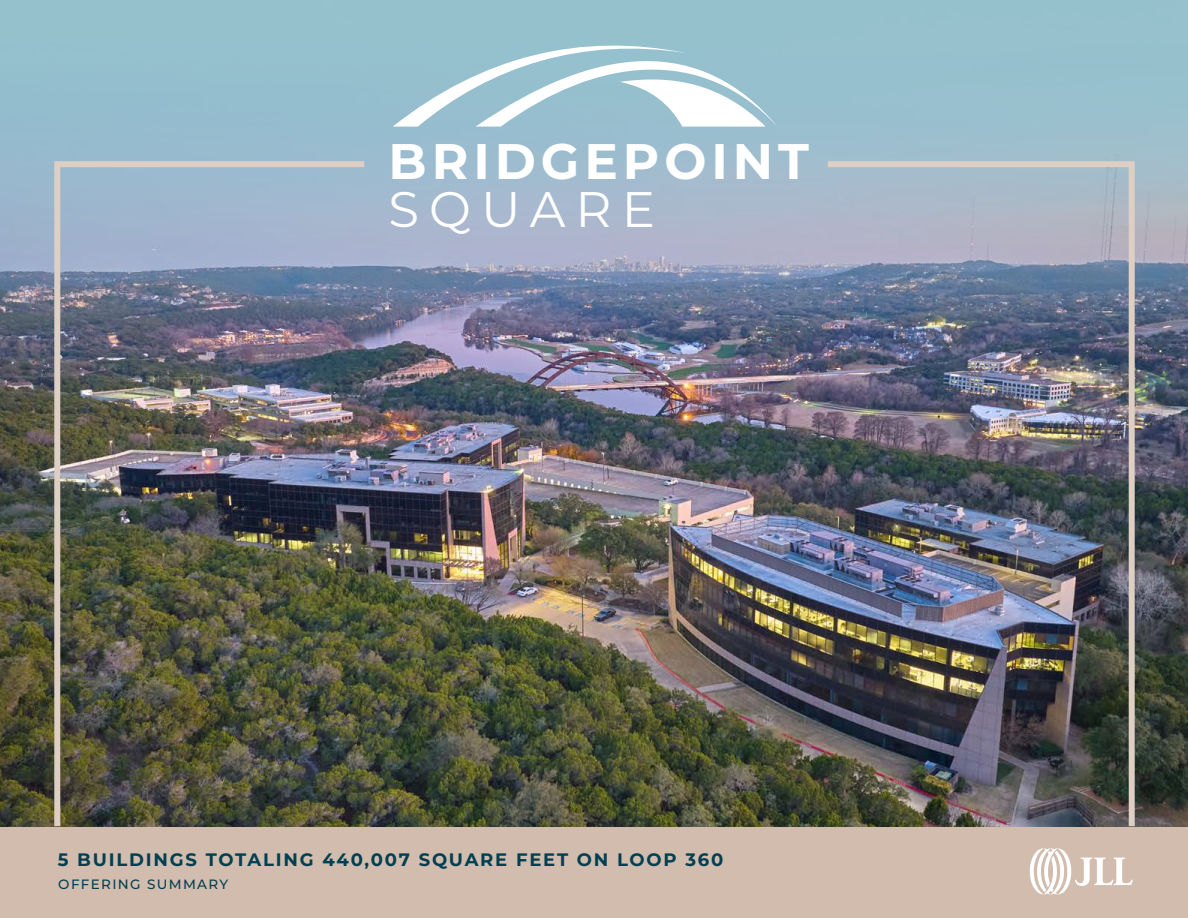
<style>
.page{position:relative;width:1188px;height:918px;background:#fff}
.page>*{position:absolute;margin:0;border:0;box-sizing:border-box;transform-origin:0 0}
.t1{font:700 49.95px "Montserrat";letter-spacing:.1em;color:#fff}
.t2{font:49.95px "Montserrat";letter-spacing:.2em;color:#fff}
.t3{font:700 18px "Montserrat";letter-spacing:.1em;color:#003f52}
.t4{font:500 13.5px "Montserrat";letter-spacing:.1em;color:#003f52}
</style>
<div class="page">
<div style="left:0;top:826px;width:1188px;height:92px;background:#d1bcad"></div>
<img style="left:0;top:336px;width:1188px;height:490px">
<svg style="left:0;top:0;width:1188px;height:336px;background:#94b2c5"></svg>
<svg style="left:393px;top:32px;width:385px;height:95px"></svg>
<img style="left:51px;top:158px;width:319px;height:669px">
<img style="left:822px;top:158px;width:316px;height:669px">
<svg style="left:1030px;top:848px;width:103px;height:46px"></svg>
<h1 class="t1" style="left:388px;top:125px;width:422px">BRIDGEPOINT</h1>
<h1 class="t2" style="left:388px;top:174px;width:268px">SQUARE</h1>
<p class="t3" style="left:58px;top:847px;width:667px">5 BUILDINGS TOTALING 440,007 SQUARE FEET ON LOOP 360</p>
<p class="t4" style="left:58px;top:875px;width:171px">OFFERING SUMMARY</p>
</div>
